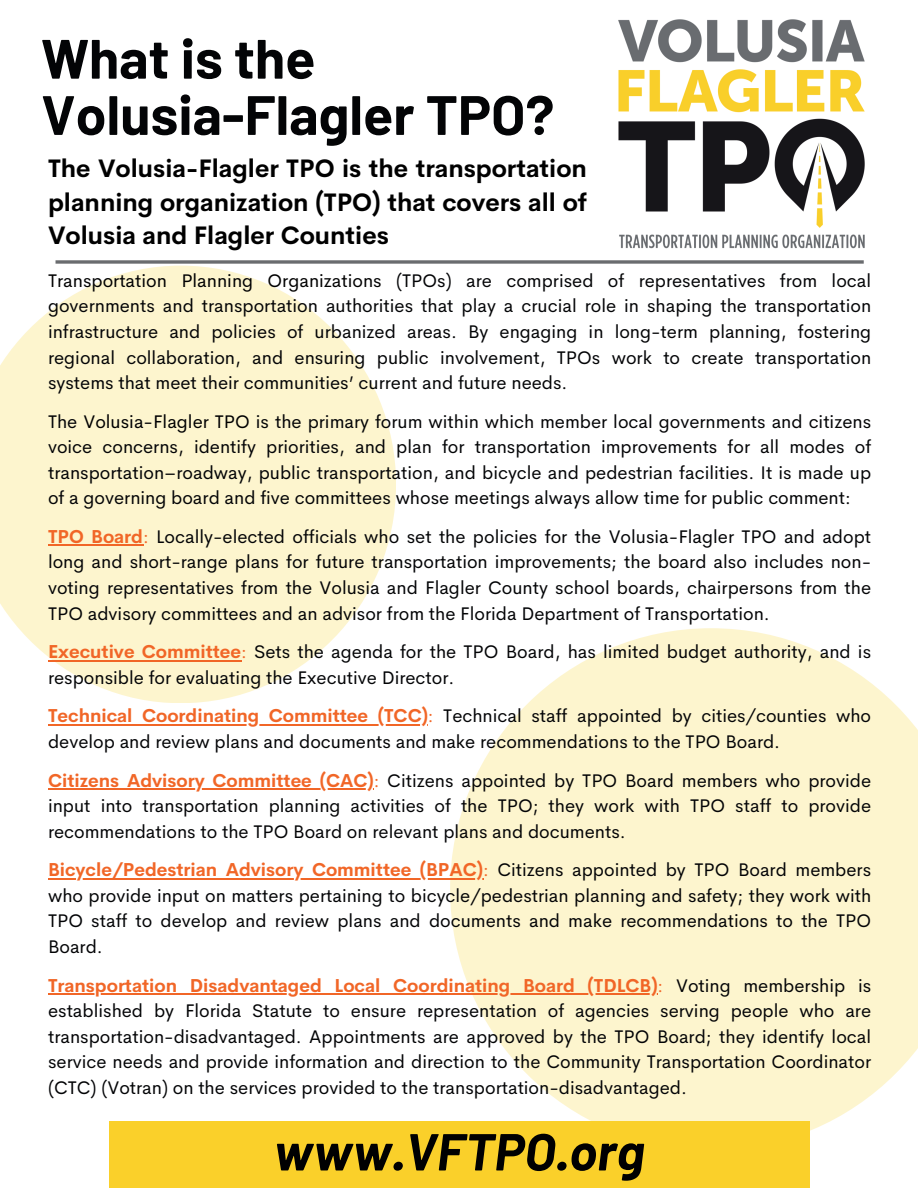
<style>
.page{position:relative;width:918px;height:1188px;background:#fff}
.page>*{position:absolute;margin:0;border:0;box-sizing:border-box;transform-origin:0 0}
.t1{font:700 55.35px/56.2px "Barlow";color:#030406}
.t2{font:italic 700 51.9px "Barlow";color:#000001}
.t3{font:700 24.75px/33.8px "Cerebri Sans";color:#000;text-align:justify}
.t4{font:18.3px/25.5px "Cerebri Sans";color:#030406;text-align:justify}
.s1{color:#000001}
.s2{font-weight:700;color:#f16627}
.s3{color:#f16627}
</style>
<div class="page">
<svg style="left:450px;top:628px;width:468px;height:522px;fill:#fdf5ce"></svg>
<svg style="left:0;top:266px;width:396px;height:437px;fill:#fdf5ce"></svg>
<div style="left:109px;top:1122px;width:700px;height:66px;background:#fad02a"></div>
<hr style="left:48px;top:545px;width:95px;height:1px;background:#f16627">
<hr style="left:48px;top:660px;width:193px;height:1px;background:#f16627">
<hr style="left:48px;top:724px;width:380px;height:2px;background:#f16627">
<hr style="left:48px;top:788px;width:326px;height:2px;background:#f16627">
<hr style="left:48px;top:878px;width:435px;height:2px;background:#f16627">
<hr style="left:48px;top:993px;width:610px;height:2px;background:#f16627">
<svg style="left:56px;top:260px;width:808px;height:4px;background:#818285"></svg>
<img style="left:618px;top:19px;width:247px;height:230px">
<h1 class="t1" style="left:41px;top:30px;width:515px">What is the<br>Volusia-Flagler TPO?</h1>
<h3 class="t3" style="left:48px;top:149px;width:540px">The Volusia-Flagler TPO is the transportation planning organization (TPO) that covers all of Volusia and Flagler Counties</h3>
<p class="t4" style="left:48px;top:266px;width:825px"><span class="s1">Transportation Planning Organizations</span> (TPOs) are comprised of representatives from local governments and transportation authorities that play a crucial role in shaping the transportation infrastructure and policies of urbanized areas. By engaging in long-term planning, fostering regional collaboration, and ensuring public involvement, TPOs work to create transportation systems that meet their communities’ current and future needs.</p>
<p class="t4" style="left:48px;top:407px;width:825px">The <span class="s1">Volusia-Flagler TPO</span> is the primary forum within which member local governments and citizens voice concerns, identify priorities, and plan for transportation improvements for all modes of transportation–roadway, public transportation, and bicycle and pedestrian facilities. It is made up of a governing board and five committees whose meetings always allow time for public comment:</p>
<p class="t4" style="left:48px;top:522px;width:825px"><span class="s2">TPO Board</span><span class="s3">:</span> Locally-elected officials who set the policies for the Volusia-Flagler TPO and adopt long and short-range plans for future transportation improvements; the board also includes non&shy;voting representatives from the Volusia and Flagler County school boards, chairpersons from the TPO advisory committees and an advisor from the Florida Department of Transportation.</p>
<p class="t4" style="left:48px;top:638px;width:825px"><span class="s2">Executive Committee</span><span class="s3">:</span> Sets the agenda for the TPO Board, has limited budget authority, and is responsible for evaluating the Executive Director.</p>
<p class="t4" style="left:48px;top:702px;width:825px"><span class="s2">Technical Coordinating Committee (TCC)</span><span class="s3">:</span> Technical staff appointed by cities/counties who develop and review plans and documents and make recommendations to the TPO Board.</p>
<p class="t4" style="left:48px;top:766px;width:825px"><span class="s2">Citizens Advisory Committee (CAC)</span><span class="s3">:</span> Citizens appointed by TPO Board members who provide input into transportation planning activities of the TPO; they work with TPO staff to provide recommendations to the TPO Board on relevant plans and documents.</p>
<p class="t4" style="left:48px;top:856px;width:825px"><span class="s2">Bicycle/Pedestrian Advisory Committee (BPAC)</span><span class="s3">:</span> Citizens appointed by TPO Board members who provide input on matters pertaining to bicycle/pedestrian planning and safety; they work with TPO staff to develop and review plans and documents and make recommendations to the TPO Board.</p>
<p class="t4" style="left:48px;top:971px;width:825px"><span class="s2">Transportation Disadvantaged Local Coordinating Board (TDLCB)</span><span class="s3">:</span> Voting membership is established by Florida Statute to ensure representation of agencies serving people who are transportation-disadvantaged. Appointments are approved by the TPO Board; they identify local service needs and provide information and direction to the Community Transportation Coordinator (CTC) (Votran) on the services provided to the transportation-disadvantaged.</p>
<h2 class="t2" style="left:274px;top:1120px;width:372px">www.VFTPO.org</h2>
</div>
